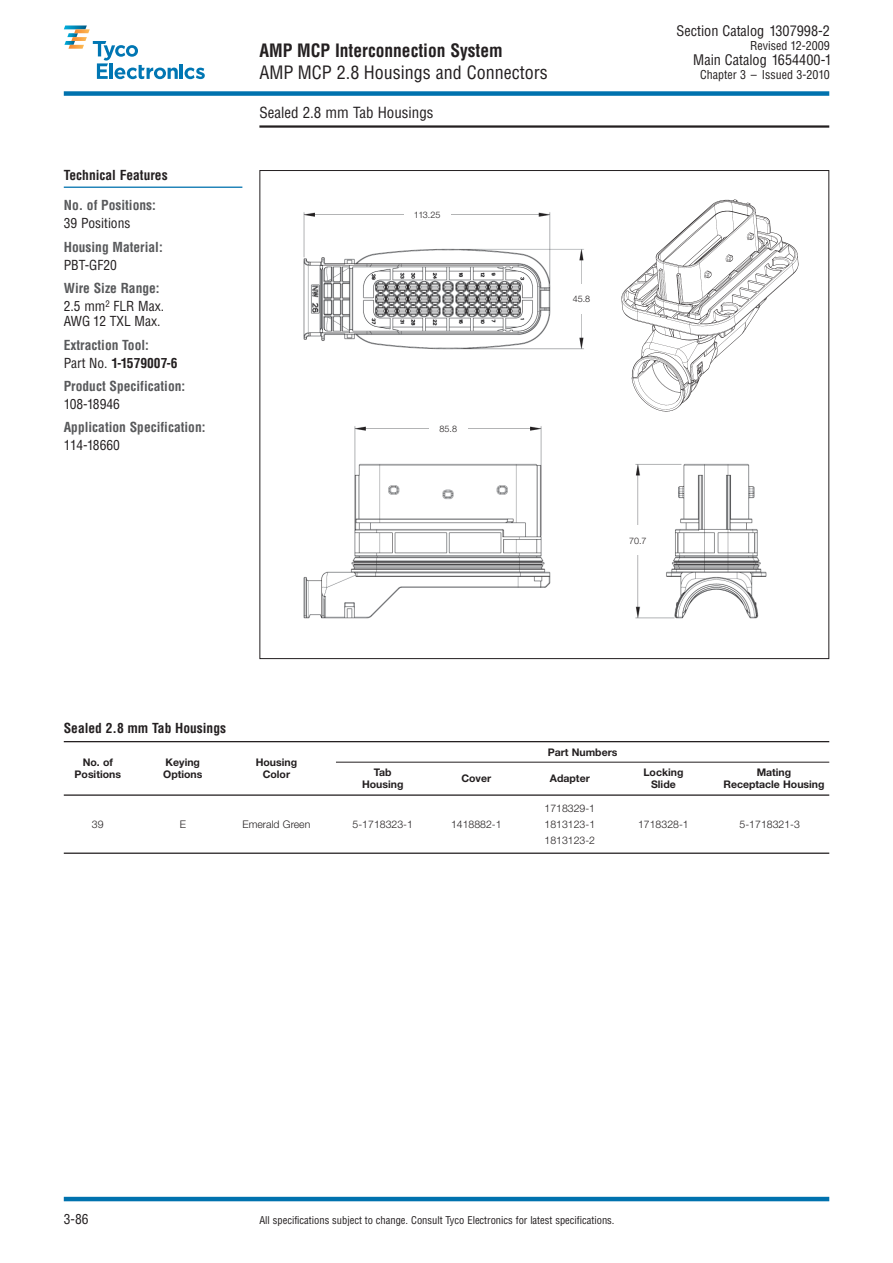
<style>
.page{position:relative;width:893px;height:1263px;background:#fff}
.page>*{position:absolute;margin:0;border:0;box-sizing:border-box;transform-origin:0 0}
.t1{font:condensed 18px "Helvetica";color:#231f20}
.t2{font:700 condensed 18px "Helvetica";color:#231f20}
.t3{font:condensed 15px "Helvetica";color:#231f20}
.t4{font:condensed 14.25px "Helvetica";color:#231f20}
.t5{font:700 condensed 13.5px/18px "Helvetica";color:#58595b}
.t6{font:condensed 13.5px "Helvetica";color:#231f20}
.t7{font:700 condensed 13.5px "Helvetica";color:#231f20}
.t8{font:condensed 12px "Helvetica";color:#231f20}
.t9{font:700 10.5px/12px "Helvetica Neue";color:#231f20;text-align:center}
.t10{font:300 10.5px "Helvetica Neue";color:#231f20}
.t11{font:condensed 10.5px "Helvetica";color:#231f20}
.t12{font:300 9px "Helvetica Neue";color:#231f20}
.s1{font-weight:400;color:#231f20}
.s2{color:#231f20}
.s3{color:#fff}
</style>
<div class="page">
<hr style="left:259px;top:125px;width:570px;height:3px;background:#231f20">
<div style="left:64px;top:91px;width:765px;height:5px;background:#0072ae"></div>
<svg style="left:64px;top:26px;width:141px;height:53px"></svg>
<hr style="left:64px;top:1197px;width:765px;height:4px;background:#0072ae">
<hr style="left:64px;top:187px;width:178px;height:1px;background:#0072ae">
<img style="left:303px;top:212px;width:464px;height:407px">
<div style="left:569px;top:284px;width:25px;height:30px;background:#fff"></div>
<div style="left:625px;top:526px;width:26px;height:29px;background:#fff"></div>
<div style="left:404px;top:206px;width:46px;height:18px;background:#fff"></div>
<div style="left:429px;top:420px;width:38px;height:18px;background:#fff"></div>
<hr style="left:336px;top:762px;width:493px;height:1px;background:#231f20">
<hr style="left:64px;top:741px;width:765px;height:1px;background:#231f20">
<hr style="left:64px;top:794px;width:765px;height:2px;background:#231f20">
<hr style="left:64px;top:853px;width:765px;height:1px;background:#231f20">
<div style="left:608px;top:179px;width:213px;height:246px;background:#fff"></div>
<img style="left:621px;top:199px;width:178px;height:213px">
<p class="t7" style="left:64px;top:170px;width:105px">Technical Features</p>
<p class="t5" style="left:64px;top:197px;width:94px">No. of Positions:</p>
<p class="t6" style="left:64px;top:218px;width:68px">39 Positions</p>
<p class="t5" style="left:64px;top:239px;width:100px">Housing Material:</p>
<p class="t6" style="left:64px;top:259px;width:55px">PBT-GF20</p>
<p class="t5" style="left:64px;top:280px;width:102px">Wire Size Range:<br><span class="s1">2.5 mm</span><sup>2</sup> <span class="s1">FLR Max.</span></p>
<p class="t6" style="left:64px;top:316px;width:98px">AWG 12 TXL Max.</p>
<p class="t5" style="left:64px;top:337px;width:115px">Extraction Tool:<br><span class="s1">Part No.</span> <span class="s2">1-1579007-6</span></p>
<p class="t5" style="left:64px;top:378px;width:123px">Product Specification:</p>
<p class="t6" style="left:64px;top:399px;width:58px">108-18946</p>
<p class="t5" style="left:64px;top:420px;width:143px">Application Specification:</p>
<p class="t6" style="left:64px;top:440px;width:58px">114-18660</p>
<h1 class="t2" style="left:259px;top:43px;width:245px">AMP MCP Interconnection System</h1>
<h1 class="t1" style="left:259px;top:65px;width:290px">AMP MCP 2.8 Housings and Connectors</h1>
<p class="t3" style="left:259px;top:106px;width:176px">Sealed 2.8 mm Tab Housings</p>
<p class="t12" style="left:414px;top:212px;width:28px">113.25</p>
<p class="t12" style="left:573px;top:296px;width:19px">45.8</p>
<p class="t4" style="left:676px;top:26px;width:157px">Section Catalog 1307998-2<span class="s3">.</span></p>
<p class="t8" style="left:750px;top:41px;width:83px">Revised 12-2009<span class="s3">.</span></p>
<p class="t4" style="left:693px;top:55px;width:140px">Main Catalog 1654400-1</p>
<p class="t8" style="left:700px;top:70px;width:133px">Chapter 3 – Issued 3-2010<span class="s3">.</span></p>
<p class="t12" style="left:439px;top:426px;width:19px">85.8</p>
<p class="t12" style="left:629px;top:537px;width:19px">70.7</p>
<p class="t7" style="left:64px;top:723px;width:164px">Sealed 2.8 mm Tab Housings</p>
<p class="t9" style="left:75px;top:758px;width:48px">No. of<br>Positions</p>
<p class="t9" style="left:163px;top:758px;width:41px;text-align:left">Keying<br>Options</p>
<p class="t9" style="left:256px;top:758px;width:43px">Housing<br>Color</p>
<p class="t9" style="left:548px;top:747px;width:71px">Part Numbers</p>
<p class="t9" style="left:374px;top:768px;width:19px">Tab</p>
<p class="t9" style="left:643px;top:768px;width:42px">Locking</p>
<p class="t9" style="left:757px;top:768px;width:36px">Mating</p>
<p class="t9" style="left:461px;top:773px;width:31px">Cover</p>
<p class="t9" style="left:550px;top:773px;width:41px">Adapter</p>
<p class="t9" style="left:362px;top:780px;width:43px">Housing</p>
<p class="t9" style="left:651px;top:780px;width:26px">Slide</p>
<p class="t9" style="left:723px;top:780px;width:103px">Receptacle Housing</p>
<p class="t10" style="left:544px;top:805px;width:52px">1718329-1</p>
<p class="t10" style="left:92px;top:821px;width:13px">39</p>
<p class="t10" style="left:180px;top:821px;width:8px">E</p>
<p class="t10" style="left:242px;top:821px;width:69px">Emerald Green</p>
<p class="t10" style="left:353px;top:821px;width:62px">5-1718323-1</p>
<p class="t10" style="left:451px;top:821px;width:52px">1418882-1</p>
<p class="t10" style="left:544px;top:821px;width:52px">1813123-1</p>
<p class="t10" style="left:638px;top:821px;width:52px">1718328-1</p>
<p class="t10" style="left:739px;top:821px;width:62px">5-1718321-3</p>
<p class="t10" style="left:544px;top:837px;width:52px">1813123-2</p>
<p class="t6" style="left:64px;top:1214px;width:26px">3-86</p>
<p class="t11" style="left:259px;top:1216px;width:357px">All specifications subject to change. Consult Tyco Electronics for latest specifications.</p>
</div>
